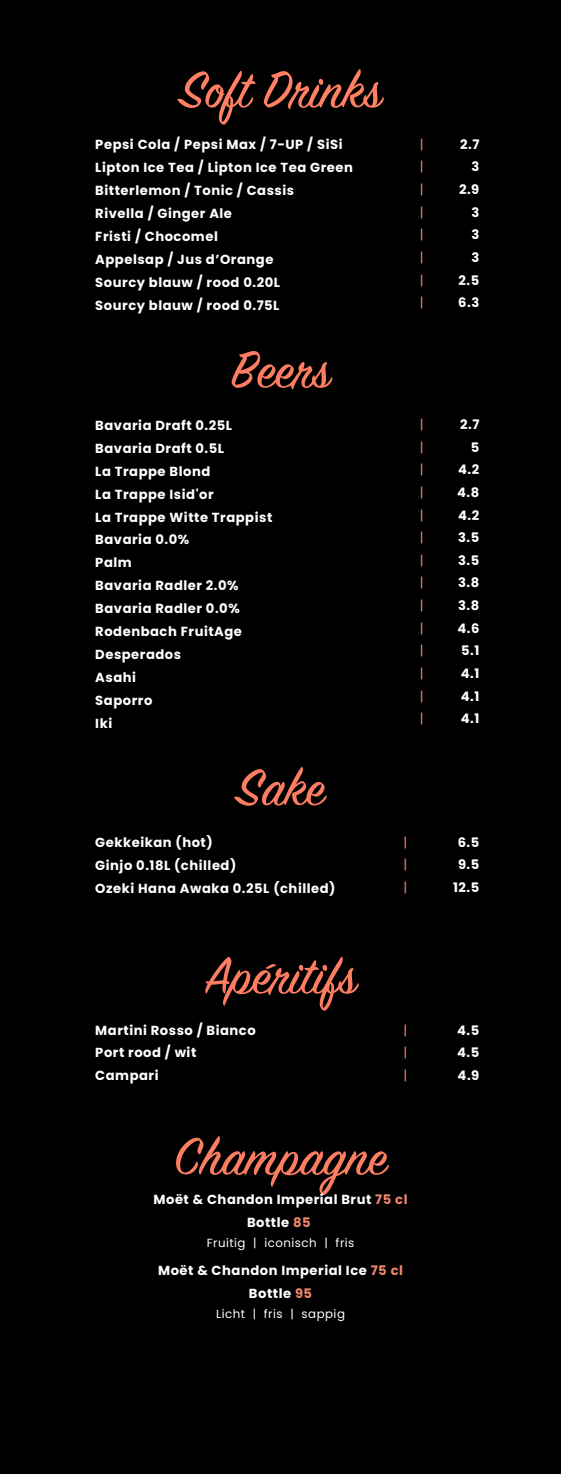
<style>
.page{position:relative;width:561px;height:1474px;background:#fff}
.page>*{position:absolute;margin:0;border:0;box-sizing:border-box;transform-origin:0 0}
.t1{font:57.23px "Sign Painter House Script";color:#fc7d61}
.t2{font:57.23px "Sign Painter House Script";color:#ff8063}
.t3{font:700 13.12px/22.6px "Poppins";letter-spacing:.04em;color:#fff}
.t4{font:13.12px/22.6px "Poppins";color:#f3856d;text-align:justify}
.t5{font:11.72px "Poppins";letter-spacing:.04em;color:#fff}
.s1{color:#f3856d}
</style>
<div class="page">
<div style="left:0;top:0;width:560px;height:1474px;background:#000"></div>
<h1 class="t2" style="left:180px;top:64px;width:203px">Soft Drinks</h1>
<p class="t3" style="left:95px;top:133px;width:259px">Pepsi Cola / Pepsi Max / 7-UP / SiSi<br>Lipton Ice Tea / Lipton Ice Tea Green<br>Bitterlemon / Tonic / Cassis<br>Rivella / Ginger Ale<br>Fristi / Chocomel<br>Appelsap / Jus d’Orange<br>Sourcy blauw / rood 0.20L<br>Sourcy blauw / rood 0.75L</p>
<p class="t3" style="left:458px;top:133px;width:23px;text-align:right">2.7<br>3<br>2.9<br>3<br>3<br>3<br>2.5<br>6.3</p>
<p class="t4" style="left:420px;top:133px;width:5px">| | | | | | | |</p>
<h1 class="t1" style="left:231px;top:344px;width:100px">Beers</h1>
<p class="t4" style="left:420px;top:413px;width:5px">| | | | | | | | | | | | | |</p>
<p class="t3" style="left:95px;top:414px;width:178px">Bavaria Draft 0.25L<br>Bavaria Draft 0.5L<br>La Trappe Blond<br>La Trappe Isid'or<br>La Trappe Witte Trappist<br>Bavaria 0.0%<br>Palm<br>Bavaria Radler 2.0%<br>Bavaria Radler 0.0%<br>Rodenbach FruitAge<br>Desperados<br>Asahi<br>Saporro<br>Iki</p>
<p class="t3" style="left:457px;top:413px;width:24px;text-align:right">2.7<br>5<br>4.2<br>4.8<br>4.2<br>3.5<br>3.5<br>3.8<br>3.8<br>4.6<br>5.1<br>4.1<br>4.1<br>4.1</p>
<h1 class="t1" style="left:236px;top:762px;width:90px">Sake</h1>
<p class="t3" style="left:95px;top:831px;width:242px">Gekkeikan (hot)<br>Ginjo 0.18L (chilled)<br>Ozeki Hana Awaka 0.25L (chilled)</p>
<p class="t3" style="left:453px;top:831px;width:28px;text-align:center">6.5<br>9.5<br>12.5</p>
<p class="t4" style="left:403px;top:831px;width:5px">| | |</p>
<h1 class="t1" style="left:205px;top:950px;width:153px">Apéritifs</h1>
<p class="t3" style="left:95px;top:1019px;width:162px">Martini Rosso / Bianco<br>Port rood / wit<br>Campari</p>
<p class="t3" style="left:457px;top:1019px;width:24px;text-align:justify">4.5<br>4.5<br>4.9</p>
<p class="t4" style="left:403px;top:1019px;width:5px">| | |</p>
<h1 class="t1" style="left:174px;top:1131px;width:214px">Champagne</h1>
<p class="t3" style="left:153px;top:1188px;width:255px;text-align:center">Moët &amp; Chandon Imperial Brut <span class="s1">75 cl<br></span>Bottle <span class="s1">85</span></p>
<p class="t5" style="left:207px;top:1235px;width:149px">Fruitig | iconisch | fris</p>
<p class="t3" style="left:158px;top:1259px;width:246px;text-align:center">Moët &amp; Chandon Imperial Ice <span class="s1">75 cl<br></span>Bottle <span class="s1">95</span></p>
<p class="t5" style="left:216px;top:1306px;width:130px">Licht | fris | sappig</p>
</div>
